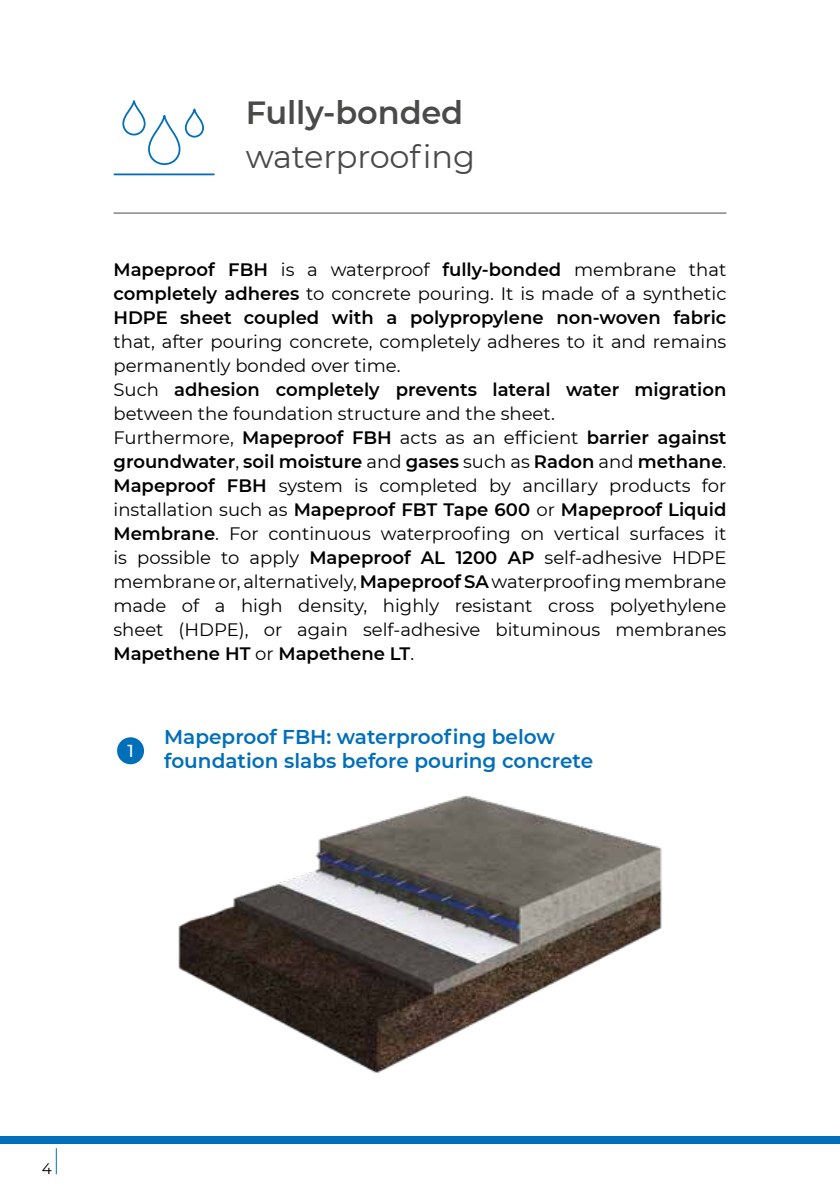
<style>
.page{position:relative;width:840px;height:1191px;background:#fff}
.page>*{position:absolute;margin:0;border:0;box-sizing:border-box;transform-origin:0 0}
.t1{font:32px "Montserrat";letter-spacing:-.005em;color:#4a4a49}
.t2{font:600 32px "Montserrat";letter-spacing:-.005em;color:#4a4a49}
.t3{font:600 20px/24px "Montserrat";color:#006fb9}
.t4{font:18px/24px "Montserrat";color:#000}
.t5{font:600 18px/24px "Montserrat";color:#000;text-align:justify}
.t6{font:500 17.4px "Montserrat";color:#fff}
.t7{font:15.2px "Montserrat";color:#000}
.s1{font-weight:400}
.s2{font-weight:600}
</style>
<div class="page">
<div style="left:0;top:1135px;width:839px;height:8px;background:#006fb9"></div>
<svg style="left:56px;top:1148px;width:1px;height:26px"></svg>
<hr style="left:113px;top:213px;width:613px;height:1px;background:#4a4a49">
<svg style="left:122px;top:100px;width:82px;height:65px"></svg>
<hr style="left:114px;top:173px;width:100px;height:2px;background:#006fb9">
<div style="left:117px;top:737px;width:27px;height:27px;background:#006fb9;border-radius:50%"></div>
<img style="left:178px;top:795px;width:484px;height:278px">
<h1 class="t2" style="left:245px;top:90px;width:219px">Fully-bonded</h1>
<h1 class="t1" style="left:245px;top:135px;width:230px">waterproofing</h1>
<p class="t5" style="left:113px;top:257px;width:614px">Mapeproof FBH <span class="s1">is a waterproof</span> fully-bonded <span class="s1">membrane that </span>completely adheres <span class="s1">to concrete pouring. It is made of a synthetic </span>HDPE sheet coupled with a polypropylene non-woven fabric</p>
<p class="t4" style="left:113px;top:329px;width:614px">that, after pouring concrete, completely adheres to it and remains permanently bonded over time.<br>Such <span class="s2">adhesion completely prevents lateral water migration </span>between the foundation structure and the sheet.<br>Furthermore, <span class="s2">Mapeproof FBH</span> acts as an efficient <span class="s2">barrier against groundwater</span>, <span class="s2">soil moisture</span> and <span class="s2">gases</span> such as <span class="s2">Radon</span> and <span class="s2">methane</span>.<br><span class="s2">Mapeproof FBH</span> system is completed by ancillary products for installation such as <span class="s2">Mapeproof FBT Tape 600</span> or <span class="s2">Mapeproof Liquid Membrane</span>. For continuous waterproofing on vertical surfaces it is possible to apply <span class="s2">Mapeproof AL 1200 AP</span> self-adhesive HDPE membrane or, alternatively, <span class="s2">Mapeproof SA</span> waterproofing membrane made of a high density, highly resistant cross polyethylene sheet (HDPE), or again self-adhesive bituminous membranes <span class="s2">Mapethene HT</span> or <span class="s2">Mapethene LT</span>.</p>
<p class="t6" style="left:127px;top:738px;width:8px">1</p>
<p class="t3" style="left:164px;top:724px;width:430px">Mapeproof FBH: waterproofing below foundation slabs before pouring concrete</p>
<p class="t7" style="left:42px;top:1158px;width:12px">4</p>
</div>
